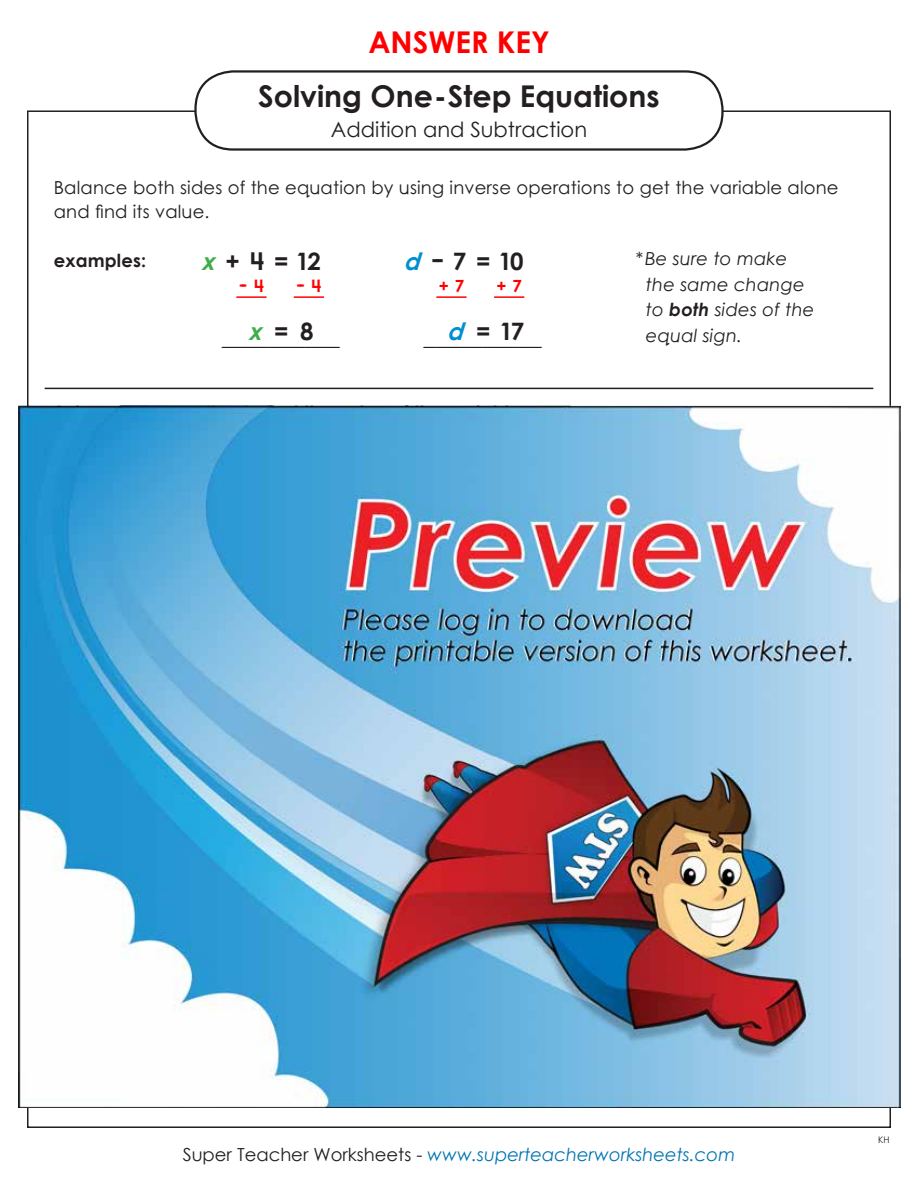
<style>
.page{position:relative;width:918px;height:1188px;background:#fff}
.page>*{position:absolute;margin:0;border:0;box-sizing:border-box;transform-origin:0 0}
.t1{font:700 30px "Century Gothic 2";color:#231f20}
.t2{font:700 30px "Century STW4";color:#f00}
.t3{font:700 24px "Century STW4";color:#231f20}
.t4{font:italic 700 24px "Century STW4";color:#231f20}
.t5{font:21px "Century Gothic 2";color:#231f20}
.t6{font:18px/24px "Century STW4";letter-spacing:.01em;color:#231f20}
.t7{font:italic 18px "Century Gothic 2";color:#0075b0}
.t8{font:italic 18px/25.5px "Century STW4";letter-spacing:.01em;color:#231f20}
.t9{font:700 18px "Century STW4";letter-spacing:.01em;color:#231f20}
.t10{font:700 16.8px "Century STW4";color:#f00}
.t11{font:9px "Century Gothic 2";color:#231f20}
.s1{font-weight:700}
.s2{font-style:italic;color:#41ad49}
.s3{font-style:italic;color:#008fd0}
.s4{font-style:normal;color:#231f20}
</style>
<div class="page">
<hr style="left:236px;top:296px;width:31px;height:2px;background:#f00">
<hr style="left:436px;top:296px;width:31px;height:2px;background:#f00">
<hr style="left:494px;top:296px;width:30px;height:2px;background:#f00">
<hr style="left:294px;top:296px;width:30px;height:2px;background:#f00">
<hr style="left:45px;top:388px;width:828px;height:1px;background:#231f20">
<div style="left:194px;top:70px;width:530px;height:81px;border:2px solid #231f20;border-radius:38px"></div>
<img style="left:18px;top:406px;width:882px;height:701px">
<h1 class="t2" style="left:368px;top:19px;width:183px">ANSWER KEY</h1>
<h1 class="t1" style="left:258px;top:73px;width:403px">Solving One-Step Equations</h1>
<p class="t5" style="left:331px;top:114px;width:258px">Addition and Subtraction</p>
<p class="t6" style="left:54px;top:175px;width:786px">Balance both sides of the equation by using inverse operations to get the variable alone and find its value.</p>
<p class="t9" style="left:54px;top:247px;width:94px">examples:</p>
<p class="t8" style="left:646px;top:246px;width:170px;text-indent:-10px">*Be sure to make the same change to <span class="s1">both</span> sides of the equal sign.</p>
<h2 class="t3" style="left:202px;top:243px;width:121px"><span class="s2">x</span> + 4 = 12</h2>
<h2 class="t3" style="left:404px;top:243px;width:121px"><span class="s3">d</span> -- 7 = 10</h2>
<p class="t10" style="left:239px;top:271px;width:27px">-- 4</p>
<p class="t10" style="left:296px;top:271px;width:27px">-- 4</p>
<p class="t10" style="left:439px;top:273px;width:27px">+ 7</p>
<p class="t10" style="left:496px;top:273px;width:27px">+ 7</p>
<h2 class="t3" style="left:249px;top:313px;width:66px"><span class="s2">x</span> = 8</h2>
<h2 class="t3" style="left:448px;top:313px;width:78px"><span class="s3">d</span> = 17</h2>
<h2 class="t4" style="left:222px;top:319px;width:125px">__________</h2>
<h2 class="t4" style="left:424px;top:319px;width:125px">__________</h2>
<p class="t7" style="left:183px;top:1142px;width:554px"><span class="s4">Super Teacher Worksheets -</span> www.superteacherworksheets.com</p>
<p class="t11" style="left:878px;top:1133px;width:13px">KH</p>
</div>
